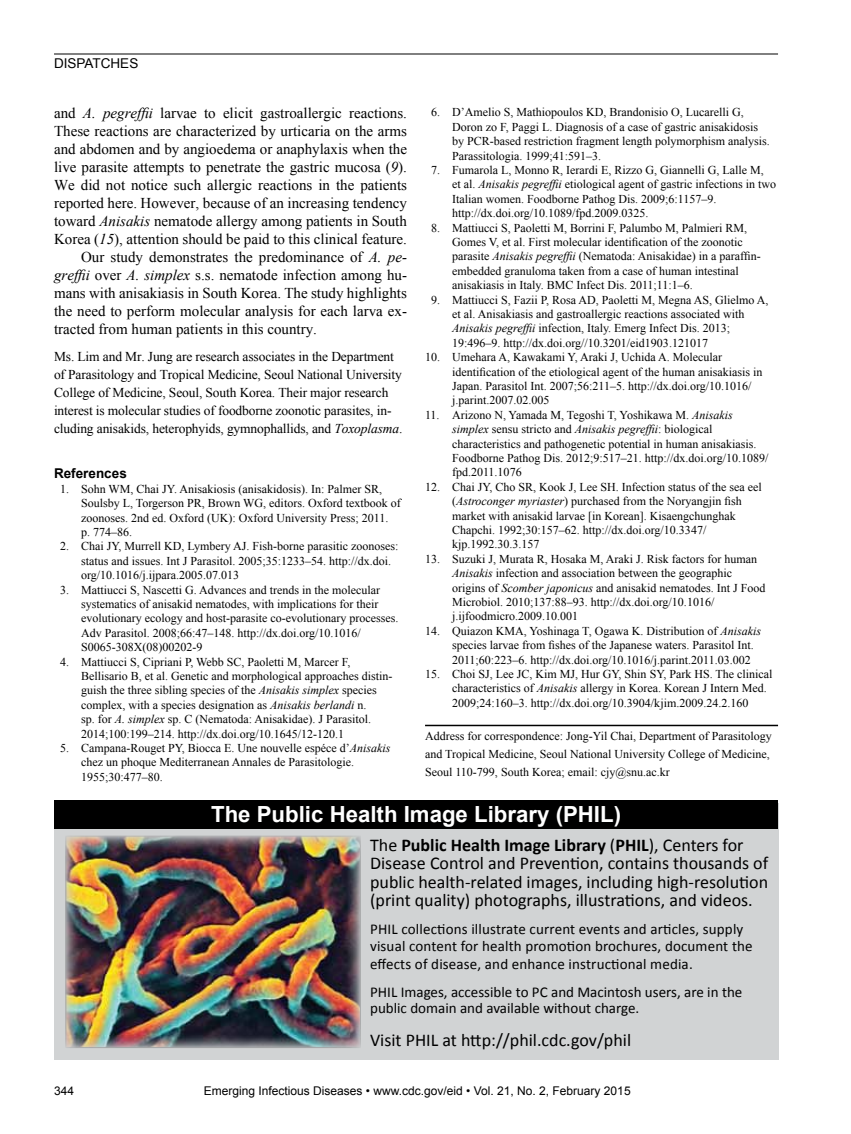
<style>
.page{position:relative;width:851px;height:1134px;background:#fff}
.page>*{position:absolute;margin:0;border:0;box-sizing:border-box;transform-origin:0 0}
.t1{font:700 22.2px "Arial";color:#fff}
.t2{font:18px/18.6px "Calibri";color:#000}
.t3{font:15px "Times New Roman";color:#000}
.t4{font:15px/16.5px "Calibri";letter-spacing:.01em;color:#000}
.t5{font:13.5px/18px "Times New Roman";letter-spacing:-.01em;color:#000}
.t6{font:13.5px "Arial";color:#000}
.t7{font:700 13.5px "Arial";color:#000}
.t8{font:12px/14.4px "Times New Roman";color:#000}
.t9{font:12px "Arial";color:#000}
.s1{font-style:italic}
.s2{font-weight:700}
</style>
<div class="page">
<hr style="left:54px;top:54px;width:724px;height:1px;background:#000">
<hr style="left:425px;top:725px;width:353px;height:1px;background:#000">
<div style="left:54px;top:803px;width:724px;height:257px;background:#d1d3d4"></div>
<div style="left:54px;top:800px;width:724px;height:29px;background:#000"></div>
<img style="left:67px;top:838px;width:292px;height:208px">
<p class="t6" style="left:54px;top:55px;width:86px">DISPATCHES</p>
<p class="t3" style="left:54px;top:103px;width:354px">and <span class="s1">A. pegreffii</span> larvae to elicit gastroallergic reactions.</p>
<p class="t3" style="left:54px;top:121px;width:354px">These reactions are characterized by urticaria on the arms</p>
<p class="t3" style="left:54px;top:139px;width:354px">and abdomen and by angioedema or anaphylaxis when the</p>
<p class="t3" style="left:54px;top:157px;width:354px">live parasite attempts to penetrate the gastric mucosa (<span class="s1">9</span>).</p>
<p class="t3" style="left:54px;top:175px;width:354px">We did not notice such allergic reactions in the patients</p>
<p class="t3" style="left:54px;top:193px;width:354px">reported here. However, because of an increasing tendency</p>
<p class="t3" style="left:54px;top:211px;width:354px">toward <span class="s1">Anisakis</span> nematode allergy among patients in South</p>
<p class="t3" style="left:54px;top:229px;width:354px">Korea (<span class="s1">15</span>), attention should be paid to this clinical feature.</p>
<p class="t3" style="left:81px;top:247px;width:327px">Our study demonstrates the predominance of <span class="s1">A. pe-</span></p>
<p class="t3" style="left:54px;top:265px;width:354px"><span class="s1">greffii</span> over <span class="s1">A. simplex</span> s.s. nematode infection among hu-</p>
<p class="t3" style="left:54px;top:283px;width:354px">mans with anisakiasis in South Korea. The study highlights</p>
<p class="t3" style="left:54px;top:301px;width:354px">the need to perform molecular analysis for each larva ex-</p>
<p class="t3" style="left:54px;top:319px;width:264px">tracted from human patients in this country.</p>
<p class="t5" style="left:54px;top:348px;width:350px">Ms. Lim and Mr. Jung are research associates in the Department of Parasitology and Tropical Medicine, Seoul National University College of Medicine, Seoul, South Korea. Their major research interest is molecular studies of foodborne zoonotic parasites, in&shy;cluding anisakids, heterophyids, gymnophallids, and <span class="s1">Toxoplasma</span>.</p>
<p class="t7" style="left:54px;top:465px;width:74px">References</p>
<p class="t8" style="left:81px;top:481px;width:321px;text-indent:-21px">1. Sohn WM, Chai JY. Anisakiosis (anisakidosis). In: Palmer SR, Soulsby L, Torgerson PR, Brown WG, editors. Oxford textbook of zoonoses. 2nd ed. Oxford (UK): Oxford University Press; 2011.<br>p. 774–86.</p>
<p class="t8" style="left:81px;top:539px;width:319px;text-indent:-21px">2. Chai JY, Murrell KD, Lymbery AJ. Fish-borne parasitic zoonoses: status and issues. Int J Parasitol. 2005;35:1233–54. http://dx.doi. org/10.1016/j.ijpara.2005.07.013</p>
<p class="t8" style="left:81px;top:582px;width:319px;text-indent:-21px">3. Mattiucci S, Nascetti G. Advances and trends in the molecular systematics of anisakid nematodes, with implications for their evolutionary ecology and host-parasite co-evolutionary processes.<br>Adv Parasitol. 2008;66:47–148. http://dx.doi.org/10.1016/ S0065-308X(08)00202-9</p>
<p class="t8" style="left:81px;top:654px;width:313px;text-indent:-21px">4. Mattiucci S, Cipriani P, Webb SC, Paoletti M, Marcer F, Bellisario B, et al. Genetic and morphological approaches distin&shy;guish the three sibling species of the <span class="s1">Anisakis simplex</span> species complex, with a species designation as <span class="s1">Anisakis berlandi</span> n.<br>sp. for <span class="s1">A. simplex</span> sp. C (Nematoda: Anisakidae). J Parasitol.<br>2014;100:199–214. http://dx.doi.org/10.1645/12-120.1</p>
<p class="t8" style="left:81px;top:741px;width:311px;text-indent:-21px">5. Campana-Rouget PY, Biocca E. Une nouvelle espéce d’<span class="s1">Anisakis </span>chez un phoque Mediterranean Annales de Parasitologie.<br>1955;30:477–80.</p>
<p class="t8" style="left:452px;top:105px;width:319px;text-indent:-21px">6. D’Amelio S, Mathiopoulos KD, Brandonisio O, Lucarelli G, Doron zo F, Paggi L. Diagnosis of a case of gastric anisakidosis by PCR-based restriction fragment length polymorphism analysis.<br>Parassitologia. 1999;41:591–3.</p>
<p class="t8" style="left:452px;top:163px;width:325px;text-indent:-21px">7. Fumarola L, Monno R, Ierardi E, Rizzo G, Giannelli G, Lalle M,<br>et al. <span class="s1">Anisakis pegreffii</span> etiological agent of gastric infections in two Italian women. Foodborne Pathog Dis. 2009;6:1157–9. http://dx.doi.org/10.1089/fpd.2009.0325.</p>
<p class="t8" style="left:452px;top:220px;width:310px;text-indent:-21px">8. Mattiucci S, Paoletti M, Borrini F, Palumbo M, Palmieri RM, Gomes V, et al. First molecular identification of the zoonotic parasite <span class="s1">Anisakis pegreffii</span> (Nematoda: Anisakidae) in a paraffin&shy;embedded granuloma taken from a case of human intestinal anisakiasis in Italy. BMC Infect Dis. 2011;11:1–6.</p>
<p class="t8" style="left:452px;top:292px;width:318px;text-indent:-21px">9. Mattiucci S, Fazii P, Rosa AD, Paoletti M, Megna AS, Glielmo A, et al. Anisakiasis and gastroallergic reactions associated with <span class="s1">Anisakis pegreffii</span> infection, Italy. Emerg Infect Dis. 2013; 19:496–9. http://dx.doi.org//10.3201/eid1903.121017</p>
<p class="t8" style="left:452px;top:350px;width:312px;text-indent:-27px">10. Umehara A, Kawakami Y, Araki J, Uchida A. Molecular identification of the etiological agent of the human anisakiasis in Japan. Parasitol Int. 2007;56:211–5. http://dx.doi.org/10.1016/ j.parint.2007.02.005</p>
<p class="t8" style="left:452px;top:407px;width:318px;text-indent:-27px">11. Arizono N, Yamada M, Tegoshi T, Yoshikawa M. <span class="s1">Anisakis simplex</span> sensu stricto and <span class="s1">Anisakis pegreffii</span>: biological characteristics and pathogenetic potential in human anisakiasis.<br>Foodborne Pathog Dis. 2012;9:517–21. http://dx.doi.org/10.1089/ fpd.2011.1076</p>
<p class="t8" style="left:452px;top:479px;width:311px;text-indent:-27px">12. Chai JY, Cho SR, Kook J, Lee SH. Infection status of the sea eel (<span class="s1">Astroconger myriaster</span>) purchased from the Noryangjin fish market with anisakid larvae [in Korean]. Kisaengchunghak Chapchi. 1992;30:157–62. http://dx.doi.org/10.3347/ kjp.1992.30.3.157</p>
<p class="t8" style="left:452px;top:551px;width:315px;text-indent:-27px">13. Suzuki J, Murata R, Hosaka M, Araki J. Risk factors for human <span class="s1">Anisakis</span> infection and association between the geographic origins of <span class="s1">Scomber japonicus</span> and anisakid nematodes. Int J Food Microbiol. 2010;137:88–93. http://dx.doi.org/10.1016/ j.ijfoodmicro.2009.10.001</p>
<p class="t8" style="left:452px;top:623px;width:310px;text-indent:-27px">14. Quiazon KMA, Yoshinaga T, Ogawa K. Distribution of <span class="s1">Anisakis </span>species larvae from fishes of the Japanese waters. Parasitol Int.<br>2011;60:223–6. http://dx.doi.org/10.1016/j.parint.2011.03.002</p>
<p class="t8" style="left:452px;top:667px;width:322px;text-indent:-27px">15. Choi SJ, Lee JC, Kim MJ, Hur GY, Shin SY, Park HS. The clinical characteristics of <span class="s1">Anisakis</span> allergy in Korea. Korean J Intern Med.<br>2009;24:160–3. http://dx.doi.org/10.3904/kjim.2009.24.2.160</p>
<p class="t8" style="left:425px;top:727px;width:348px;line-height:18px">Address for correspondence: Jong-Yil Chai, Department of Parasitology and Tropical Medicine, Seoul National University College of Medicine,<br>Seoul 110-799, South Korea; email: cjy@snu.ac.kr</p>
<h1 class="t1" style="left:211px;top:800px;width:411px">The Public Health Image Library (PHIL)</h1>
<h2 class="t2" style="left:370px;top:835px;width:399px">The <span class="s2">Public Health Image Library</span> (<span class="s2">PHIL</span>), Centers for Disease Control and Prevention, contains thousands of public health-related images, including high-resolution (print quality) photographs, illustrations, and videos.</h2>
<p class="t4" style="left:370px;top:921px;width:384px">PHIL collections illustrate current events and articles, supply visual content for health promotion brochures, document the</p>
<p class="t4" style="left:370px;top:950px;width:374px;line-height:27.9px">effects of disease, and enhance instructional media.<br>PHIL Images, accessible to PC and Macintosh users, are in the</p>
<p class="t4" style="left:370px;top:1000px;width:271px">public domain and available without charge.</p>
<h2 class="t2" style="left:370px;top:1030px;width:262px">Visit PHIL at http://phil.cdc.gov/phil</h2>
<p class="t9" style="left:54px;top:1083px;width:22px">344</p>
<p class="t9" style="left:204px;top:1083px;width:428px">Emerging Infectious Diseases • www.cdc.gov/eid • Vol. 21, No. 2, February 2015</p>
</div>
